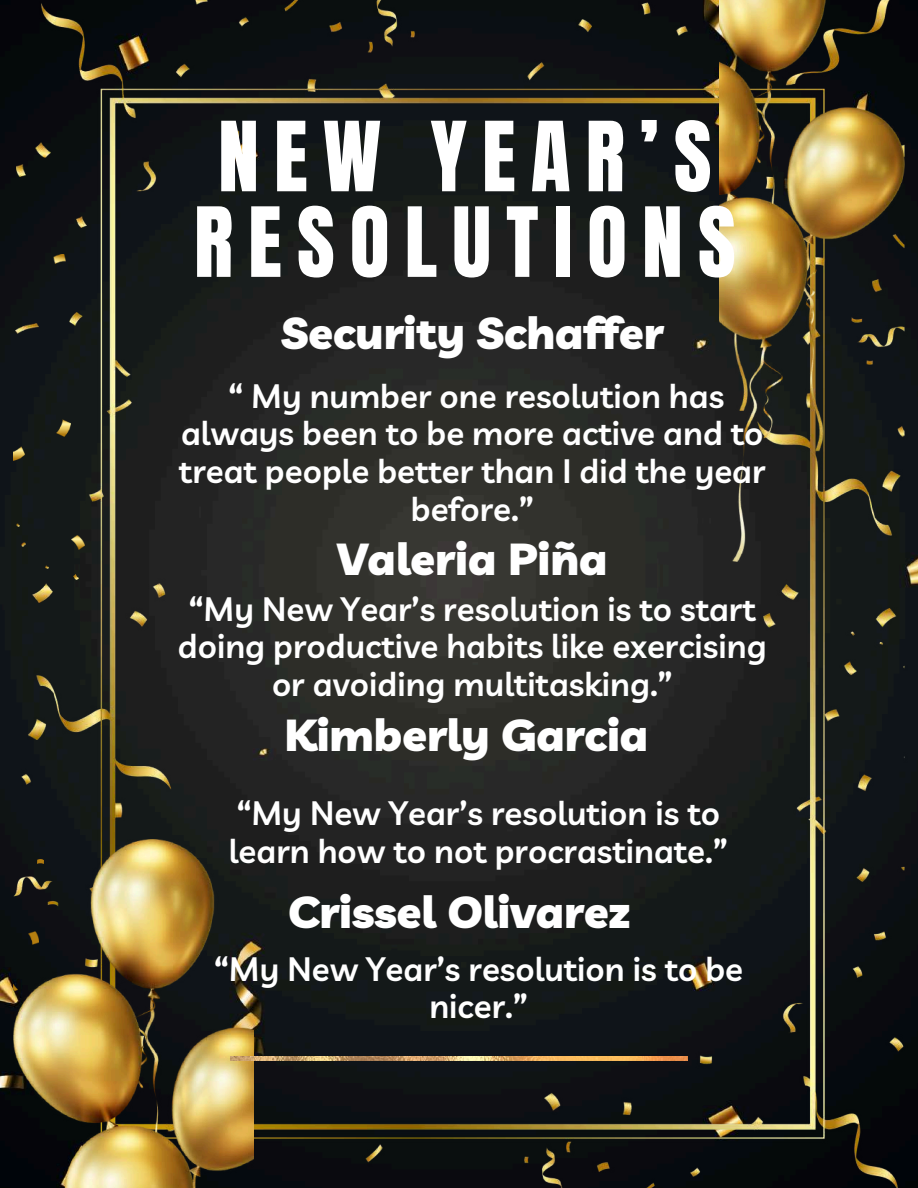
<style>
.page{position:relative;width:918px;height:1188px;background:#fff}
.page>*{position:absolute;margin:0;border:0;box-sizing:border-box;transform-origin:0 0}
.t1{font:82.2px/85.7px "Anton";letter-spacing:.18em;color:#fff}
.t2{font:900 44.7px "Livvic";color:#fff}
.t3{font:600 33px/37.7px "Livvic";color:#fff;text-align:center}
</style>
<div class="page">
<img style="left:0;top:0;width:918px;height:1188px">
<img style="left:10px;top:0;width:898px;height:1188px">
<img style="left:14px;top:839px;width:239px;height:349px">
<img style="left:719px;top:0;width:185px;height:561px">
<img style="left:230px;top:1057px;width:457px;height:4px">
<h1 class="t1" style="left:194px;top:115px;width:543px">NEW YEAR’S<br>RESOLUTIONS</h1>
<h2 class="t2" style="left:281px;top:304px;width:384px">Security Schaffer</h2>
<p class="t3" style="left:179px;top:377px;width:588px">“ My number one resolution has always been to be more active and to treat people better than I did the year before.”</p>
<h2 class="t2" style="left:337px;top:531px;width:272px">Valeria Piña</h2>
<p class="t3" style="left:178px;top:590px;width:590px">“My New Year’s resolution is to start doing productive habits like exercising or avoiding multitasking.”</p>
<h2 class="t2" style="left:285px;top:706px;width:365px">Kimberly Garcia</h2>
<p class="t3" style="left:229px;top:794px;width:500px;text-align:left">“My New Year’s resolution is to learn how to not procrastinate.”</p>
<h2 class="t2" style="left:289px;top:884px;width:342px">Crissel Olivarez</h2>
<p class="t3" style="left:214px;top:949px;width:531px">“My New Year’s resolution is to be nicer.”</p>
</div>
